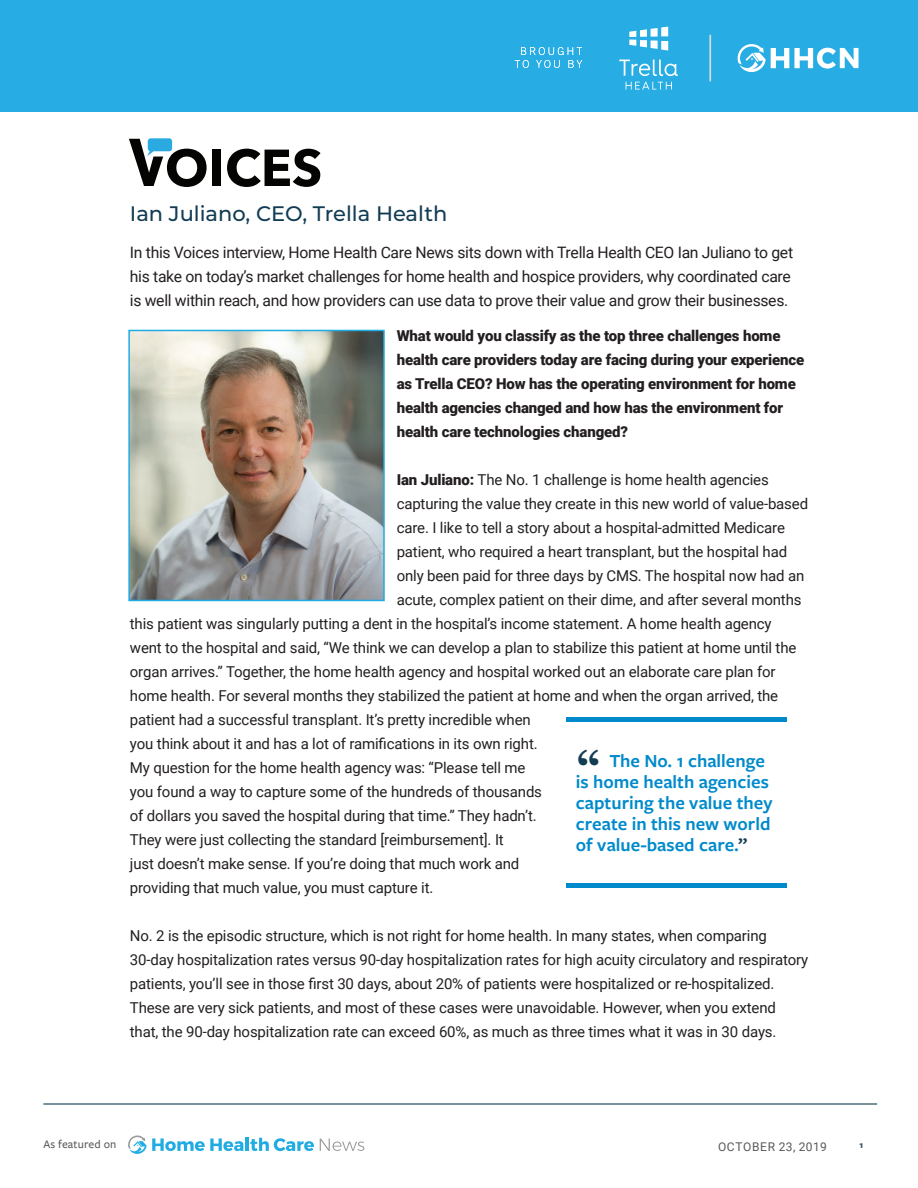
<style>
.page{position:relative;width:918px;height:1188px;background:#fff}
.page>*{position:absolute;margin:0;border:0;box-sizing:border-box;transform-origin:0 0}
.t1{font:700 45.9px "Georgia";color:#123c53}
.t2{font:500 21px "Montserrat";color:#123c53}
.t3{font:600 19.2px/21px "Freight Sans Pro";color:#008acb}
.t4{font:15.75px/24px "Roboto";letter-spacing:-.02em;color:#231f20}
.t5{font:15px/24px "Roboto";letter-spacing:-.01em;color:#231f20}
.t6{font:900 15px/24px "Roboto";letter-spacing:-.01em;color:#231f20}
.t7{font:12px "Roboto";letter-spacing:.045em;color:#57585a}
.t8{font:500 12px "Freight Sans Pro";letter-spacing:.01em;color:#595957}
.t9{font:700 9.9px "Freight Sans Pro";color:#3f556b}
.s1{font-weight:900}
.s2{color:#133d54}
</style>
<div class="page">
<div style="left:0;top:0;width:918px;height:37px;background:#27ade3"></div>
<hr style="left:43px;top:1103px;width:834px;height:2px;background:#123c53">
<svg style="left:128px;top:1135px;width:186px;height:19px"></svg>
<svg style="left:320px;top:1139px;width:44px;height:12px"></svg>
<div style="left:0;top:32px;width:918px;height:80px;background:#27ade3"></div>
<hr style="left:567px;top:717px;width:220px;height:4px;background:#008acb">
<div style="left:567px;top:883px;width:220px;height:5px;background:#008acb"></div>
<svg style="left:738px;top:44px;width:121px;height:28px"></svg>
<svg style="left:629px;top:27px;width:39px;height:23px"></svg>
<svg style="left:619px;top:60px;width:59px;height:16px"></svg>
<svg style="left:626px;top:82px;width:46px;height:8px"></svg>
<hr style="left:709px;top:35px;width:2px;height:46px;background:#dcdddf">
<svg style="left:515px;top:47px;width:67px;height:21px"></svg>
<div style="left:212px;top:150px;width:9px;height:36px;background:#040503"></div>
<svg style="left:227px;top:149px;width:94px;height:38px"></svg>
<svg style="left:129px;top:138px;width:78px;height:49px"></svg>
<img style="left:131px;top:333px;width:251px;height:265px">
<div style="left:128px;top:330px;width:257px;height:271px;border:2px solid #20ace3"></div>
<h2 class="t2" style="left:130px;top:198px;width:319px">Ian Juliano, CEO, Trella Health</h2>
<p class="t4" style="left:130px;top:240px;width:665px">In this Voices interview, Home Health Care News sits down with Trella Health CEO Ian Juliano to get his take on today’s market challenges for home health and hospice providers, why coordinated care is well within reach, and how providers can use data to prove their value and grow their businesses.</p>
<p class="t6" style="left:397px;top:323px;width:409px">What would you classify as the top three challenges home health care providers today are facing during your experience as Trella CEO? How has the operating environment for home health agencies changed and how has the environment for health care technologies changed?</p>
<p class="t5" style="left:397px;top:467px;width:374px"><span class="s1">Ian Juliano:</span> The No. 1 challenge is home health agencies</p>
<p class="t5" style="left:397px;top:491px;width:413px">capturing the value they create in this new world of value-based</p>
<p class="t5" style="left:397px;top:515px;width:390px">care. I like to tell a story about a hospital-admitted Medicare</p>
<p class="t5" style="left:397px;top:539px;width:392px">patient, who required a heart transplant, but the hospital had</p>
<p class="t5" style="left:397px;top:563px;width:409px">only been paid for three days by CMS. The hospital now had an</p>
<p class="t5" style="left:397px;top:587px;width:406px">acute, complex patient on their dime, and after several months</p>
<p class="t5" style="left:130px;top:611px;width:643px">this patient was singularly putting a dent in the hospital’s income statement. A home health agency</p>
<p class="t5" style="left:130px;top:635px;width:668px">went to the hospital and said, “We think we can develop a plan to stabilize this patient at home until the</p>
<p class="t5" style="left:130px;top:659px;width:647px">organ arrives.” Together, the home health agency and hospital worked out an elaborate care plan for</p>
<p class="t5" style="left:130px;top:683px;width:650px">home health. For several months they stabilized the patient at home and when the organ arrived, the</p>
<p class="t5" style="left:130px;top:707px;width:402px">patient had a successful transplant. It’s pretty incredible when</p>
<p class="t5" style="left:130px;top:731px;width:409px">you think about it and has a lot of ramifications in its own right.</p>
<p class="t5" style="left:130px;top:755px;width:397px">My question for the home health agency was: “Please tell me</p>
<p class="t5" style="left:130px;top:779px;width:414px">you found a way to capture some of the hundreds of thousands</p>
<p class="t5" style="left:130px;top:803px;width:408px">of dollars you saved the hospital during that time.” They hadn’t.</p>
<p class="t5" style="left:130px;top:827px;width:375px">They were just collecting the standard [reimbursement]. It</p>
<p class="t5" style="left:130px;top:851px;width:391px">just doesn’t make sense. If you’re doing that much work and</p>
<p class="t5" style="left:130px;top:875px;width:305px">providing that much value, you must capture it.</p>
<p class="t5" style="left:130px;top:923px;width:680px">No. 2 is the episodic structure, which is not right for home health. In many states, when comparing 30-day hospitalization rates versus 90-day hospitalization rates for high acuity circulatory and respiratory patients, you’ll see in those first 30 days, about 20% of patients were hospitalized or re-hospitalized.<br>These are very sick patients, and most of these cases were unavoidable. However, when you extend that, the 90-day hospitalization rate can exceed 60%, as much as three times what it was in 30 days.</p>
<h1 class="t1" style="left:577px;top:734px;width:25px">“</h1>
<p class="t3" style="left:576px;top:749px;width:198px;text-indent:34px">The No. 1 challenge is home health agencies capturing the value they create in this new world of value-based care.<span class="s2">”</span></p>
<p class="t8" style="left:43px;top:1136px;width:75px">As featured on</p>
<p class="t7" style="left:718px;top:1138px;width:110px">OCTOBER 23, 2019</p>
<p class="t9" style="left:860px;top:1138px;width:5px">1</p>
</div>
